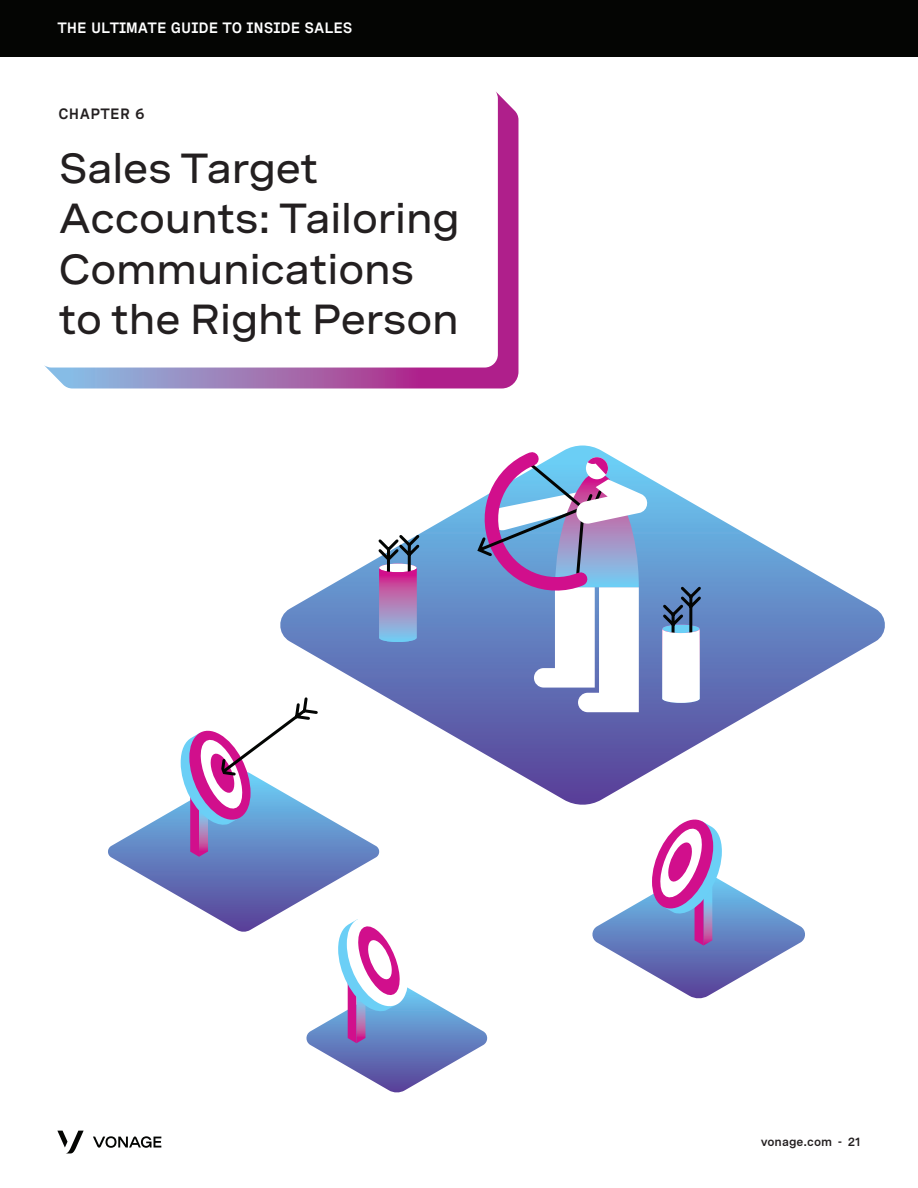
<style>
.page{position:relative;width:918px;height:1188px;background:#fff}
.page>*{position:absolute;margin:0;border:0;box-sizing:border-box;transform-origin:0 0}
._02-Headline{font:500 expanded 42px/50.4px "Spezia";letter-spacing:-.02em;color:#231f20}
.t1{font:600 15px "Spezia Semi Mono";color:#fff}
._00-Eyebrow{font:600 15px "Spezia Semi Mono";letter-spacing:.025em;color:#231f20}
.t2{font:600 12px "Spezia";color:#231f20}
</style>
<div class="page">
<svg style="left:57px;top:1131px;width:27px;height:22px"></svg>
<svg style="left:93px;top:1136px;width:68px;height:12px"></svg>
<div style="left:0;top:0;width:918px;height:57px;background:#040503"></div>
<svg style="left:280px;top:478px;width:605px;height:327px"></svg>
<svg style="left:108px;top:772px;width:272px;height:160px"></svg>
<svg style="left:181px;top:695px;width:139px;height:162px"></svg>
<svg style="left:305px;top:911px;width:183px;height:182px"></svg>
<svg style="left:592px;top:819px;width:213px;height:180px"></svg>
<svg style="left:376px;top:532px;width:46px;height:110px"></svg>
<svg style="left:465px;top:445px;width:185px;height:267px"></svg>
<svg style="left:660px;top:584px;width:44px;height:119px"></svg>
<svg style="left:44px;top:92px;width:474px;height:296px"></svg>
<p class="t1" style="left:57px;top:17px;width:297px">THE ULTIMATE GUIDE TO INSIDE SALES</p>
<p class="_00-Eyebrow" style="left:58px;top:103px;width:88px">CHAPTER 6</p>
<p class="_02-Headline" style="left:58px;top:140px;width:403px">Sales Target<br>Accounts: Tailoring<br>Communications to the Right Person</p>
<p class="t2" style="left:761px;top:1132px;width:101px">vonage.com - 21</p>
</div>
